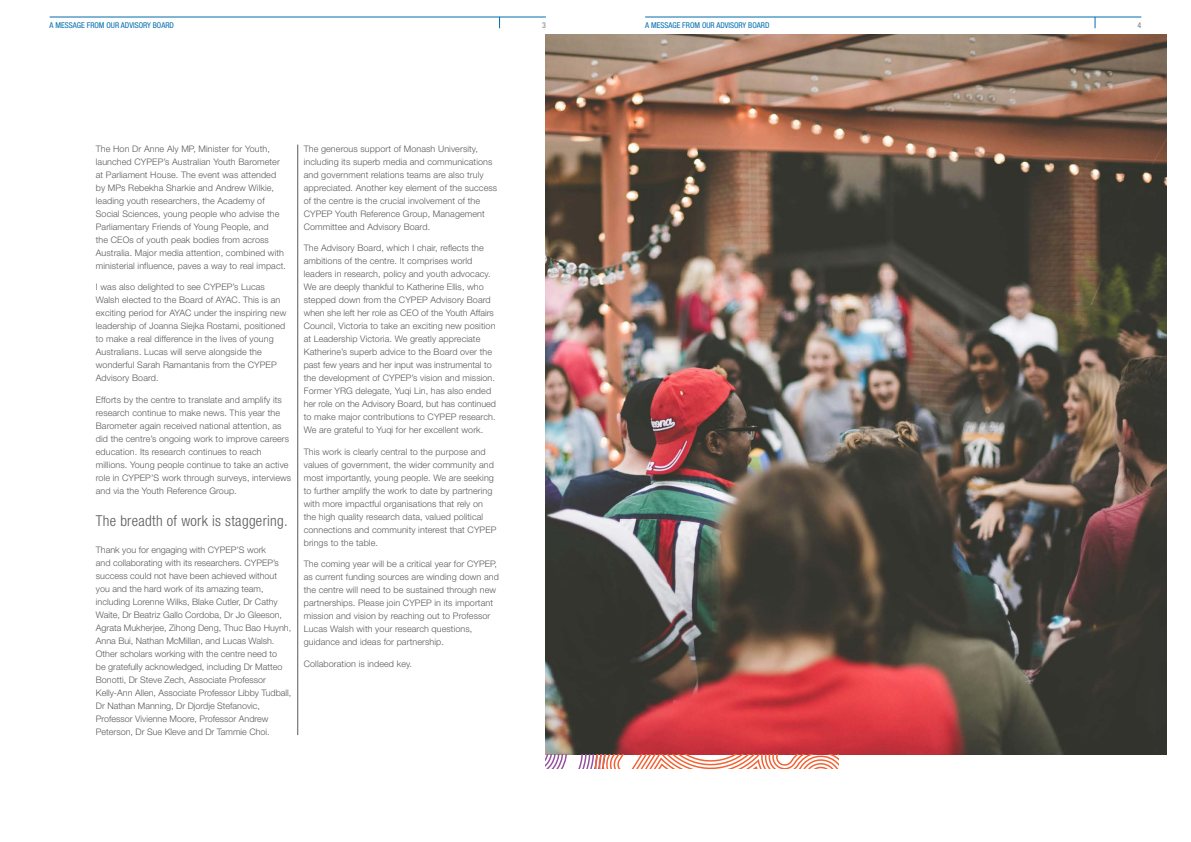
<style>
.page{position:relative;width:1191px;height:842px;background:#fff}
.page>*{position:absolute;margin:0;border:0;box-sizing:border-box;transform-origin:0 0}
.t1{font:300 condensed 15px "Helvetica Neue";letter-spacing:.02em;color:#5a5a5a}
.t2{font:300 9px/13px "Helvetica Neue";letter-spacing:.01em;color:#5a5a5a}
.t3{font:condensed 8px "Helvetica Neue";color:#006dae}
.t4{font:condensed 8px "Helvetica Neue";color:#7b7b7b}
</style>
<div class="page">
<img style="left:546px;top:34px;width:620px;height:720px">
<hr style="left:50px;top:17px;width:496px;height:1px;background:#006dae">
<hr style="left:645px;top:17px;width:496px;height:1px;background:#006dae">
<hr style="left:297px;top:145px;width:1px;height:590px;background:#5a5a5a">
<svg style="left:546px;top:754px;width:292px;height:14px"></svg>
<p class="t3" style="left:50px;top:21px;width:126px">A MESSAGE FROM OUR ADVISORY BOARD</p>
<p class="t4" style="left:542px;top:21px;width:5px">3</p>
<p class="t3" style="left:645px;top:21px;width:126px">A MESSAGE FROM OUR ADVISORY BOARD</p>
<p class="t4" style="left:1137px;top:21px;width:5px">4</p>
<p class="t2" style="left:96px;top:142px;width:192px">The Hon Dr Anne Aly MP, Minister for Youth, launched CYPEP’s Australian Youth Barometer at Parliament House. The event was attended by MPs Rebekha Sharkie and Andrew Wilkie, leading youth researchers, the Academy of Social Sciences, young people who advise the Parliamentary Friends of Young People, and<br>the CEOs of youth peak bodies from across Australia. Major media attention, combined with ministerial influence, paves a way to real impact.</p>
<p class="t2" style="left:96px;top:280px;width:192px">I was also delighted to see CYPEP’s Lucas Walsh elected to the Board of AYAC. This is an exciting period for AYAC under the inspiring new leadership of Joanna Siejka Rostami, positioned to make a real difference in the lives of young Australians. Lucas will serve alongside the wonderful Sarah Ramantanis from the CYPEP Advisory Board.</p>
<p class="t2" style="left:96px;top:393px;width:197px">Efforts by the centre to translate and amplify its research continue to make news. This year the Barometer again received national attention, as did the centre’s ongoing work to improve careers education. Its research continues to reach millions. Young people continue to take an active role in CYPEP’S work through surveys, interviews and via the Youth Reference Group.</p>
<h1 class="t1" style="left:96px;top:512px;width:193px">The breadth of work is staggering.</h1>
<p class="t2" style="left:96px;top:543px;width:197px">Thank you for engaging with CYPEP’S work<br>and collaborating with its researchers. CYPEP’s success could not have been achieved without you and the hard work of its amazing team, including Lorenne Wilks, Blake Cutler, Dr Cathy Waite, Dr Beatriz Gallo Cordoba, Dr Jo Gleeson, Agrata Mukherjee, Zihong Deng, Thuc Bao Huynh, Anna Bui, Nathan McMillan, and Lucas Walsh.<br>Other scholars working with the centre need to<br>be gratefully acknowledged, including Dr Matteo Bonotti, Dr Steve Zech, Associate Professor Kelly-Ann Allen, Associate Professor Libby Tudball, Dr Nathan Manning, Dr Djordje Stefanovic, Professor Vivienne Moore, Professor Andrew Peterson, Dr Sue Kleve and Dr Tammie Choi.</p>
<p class="t2" style="left:304px;top:142px;width:195px">The generous support of Monash University, including its superb media and communications and government relations teams are also truly appreciated. Another key element of the success of the centre is the crucial involvement of the CYPEP Youth Reference Group, Management Committee and Advisory Board.</p>
<p class="t2" style="left:304px;top:241px;width:194px">The Advisory Board, which I chair, reflects the ambitions of the centre. It comprises world leaders in research, policy and youth advocacy.<br>We are deeply thankful to Katherine Ellis, who stepped down from the CYPEP Advisory Board when she left her role as CEO of the Youth Affairs Council, Victoria to take an exciting new position at Leadership Victoria. We greatly appreciate Katherine’s superb advice to the Board over the past few years and her input was instrumental to the development of CYPEP’s vision and mission.<br>Former YRG delegate, Yuqi Lin, has also ended her role on the Advisory Board, but has continued to make major contributions to CYPEP research.<br>We are grateful to Yuqi for her excellent work.</p>
<p class="t2" style="left:304px;top:445px;width:194px">This work is clearly central to the purpose and values of government, the wider community and most importantly, young people. We are seeking to further amplify the work to date by partnering with more impactful organisations that rely on the high quality research data, valued political connections and community interest that CYPEP brings to the table.</p>
<p class="t2" style="left:304px;top:557px;width:197px">The coming year will be a critical year for CYPEP, as current funding sources are winding down and the centre will need to be sustained through new partnerships. Please join CYPEP in its important mission and vision by reaching out to Professor Lucas Walsh with your research questions, guidance and ideas for partnership.</p>
<p class="t2" style="left:304px;top:657px;width:110px">Collaboration is indeed key.</p>
</div>
